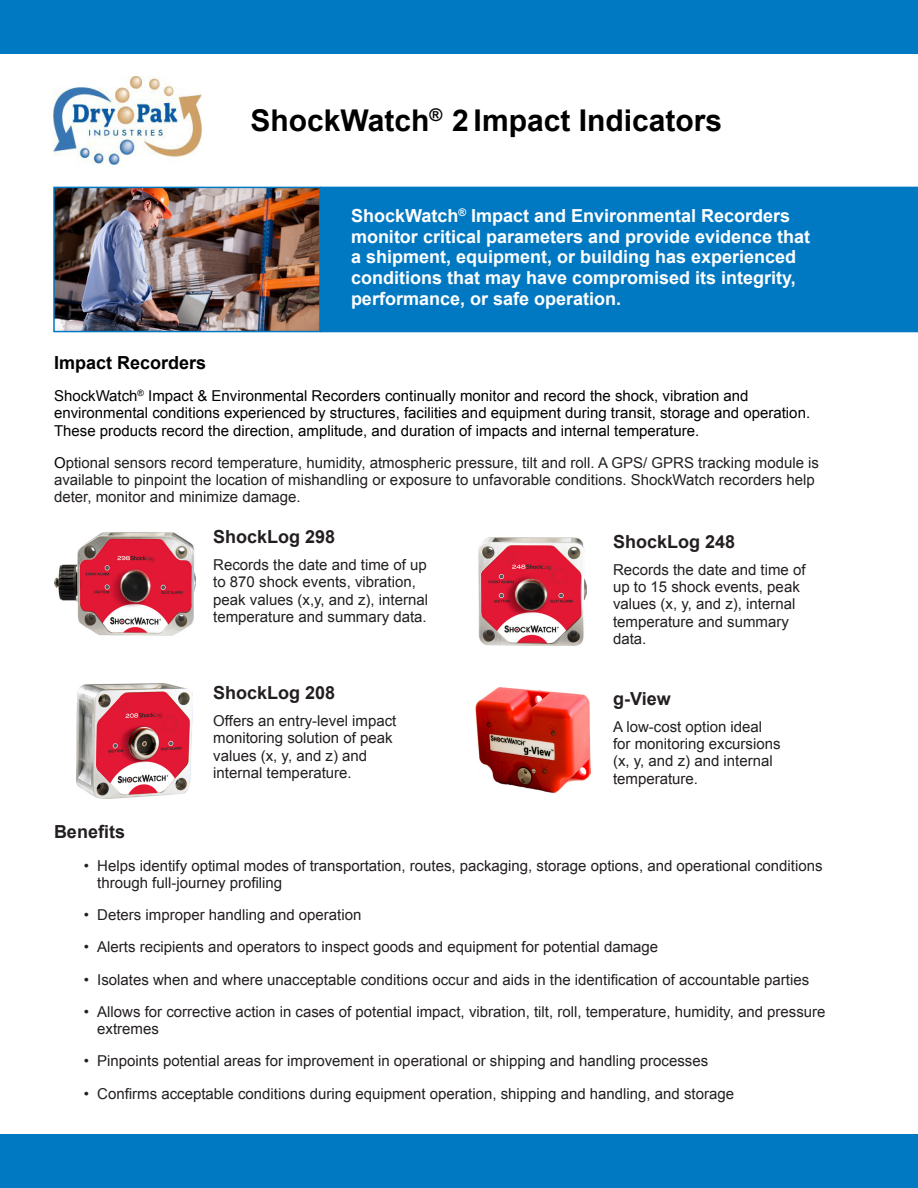
<style>
.page{position:relative;width:918px;height:1188px;background:#fff}
.page>*{position:absolute;margin:0;border:0;box-sizing:border-box;transform-origin:0 0}
.t1{font:700 30px "Arial";color:#000}
.t2{font:700 18px/20.7px "Arial";color:#fff}
.t3{font:700 18px "Arial";color:#231f20}
.t4{font:700 18px "Arial";color:#000}
.t5{font:15px/17.2px "Arial";color:#231f20}
.t6{font:15px/17.2px "Arial";color:#000}
.s1{color:#000}
</style>
<div class="page">
<img style="left:56px;top:190px;width:262px;height:139px">
<div style="left:53px;top:187px;width:268px;height:145px;border:2px solid #0079c2"></div>
<div style="left:321px;top:187px;width:597px;height:145px;background:#0079c2"></div>
<img style="left:77px;top:683px;width:116px;height:116px">
<img style="left:475px;top:688px;width:115px;height:105px">
<img style="left:479px;top:538px;width:108px;height:108px">
<img style="left:54px;top:533px;width:142px;height:102px">
<div style="left:0;top:0;width:918px;height:54px;background:#0079c2"></div>
<div style="left:0;top:1134px;width:918px;height:54px;background:#0079c2"></div>
<img style="left:53px;top:76px;width:148px;height:88px">
<p class="t1" style="left:251px;top:101px;width:473px">ShockWatch<sup>®</sup> 2 Impact Indicators</p>
<p class="t2" style="left:351px;top:206px;width:461px">ShockWatch<sup>®</sup> Impact and Environmental Recorders monitor critical parameters and provide evidence that a shipment, equipment, or building has experienced conditions that may have compromised its integrity, performance, or safe operation.</p>
<p class="t4" style="left:54px;top:351px;width:154px">Impact Recorders</p>
<p class="t6" style="left:54px;top:387px;width:758px">ShockWatch<sup>®</sup> Impact &amp; Environmental Recorders continually monitor and record the shock, vibration and environmental conditions experienced by structures, facilities and equipment during transit, storage and operation.<br>These products record the direction, amplitude, and duration of impacts and internal temperature.</p>
<p class="t5" style="left:54px;top:454px;width:767px"><span class="s1">O</span>ptional sensors record temperature, humidity, atmospheric pressure, tilt and roll. A GPS/ GPRS tracking module is available to pinpoint the location of mishandling or exposure to unfavorable conditions. ShockWatch recorders help deter, monitor and minimize damage.</p>
<p class="t3" style="left:213px;top:525px;width:124px">ShockLog 298</p>
<p class="t5" style="left:213px;top:556px;width:216px">Records the date and time of up to 870 shock events, vibration, peak values (x,y, and z), internal temperature and summary data.</p>
<p class="t3" style="left:213px;top:681px;width:124px">ShockLog 208</p>
<p class="t5" style="left:213px;top:712px;width:185px">Offers an entry-level impact monitoring solution of peak values (x, y, and z) and internal temperature.</p>
<p class="t3" style="left:613px;top:529px;width:124px">ShockLog 248</p>
<p class="t5" style="left:613px;top:561px;width:194px">Records the date and time of up to 15 shock events, peak values (x, y, and z), internal temperature and summary data.</p>
<p class="t3" style="left:613px;top:687px;width:59px">g-View</p>
<p class="t5" style="left:613px;top:718px;width:169px">A low-cost option ideal for monitoring excursions (x, y, and z) and internal temperature.</p>
<p class="t3" style="left:54px;top:820px;width:73px">Benefits</p>
<p class="t5" style="left:97px;top:857px;width:727px;text-indent:-14px">• Helps identify optimal modes of transportation, routes, packaging, storage options, and operational conditions through full-journey profiling</p>
<p class="t5" style="left:84px;top:906px;width:279px">• Deters improper handling and operation</p>
<p class="t5" style="left:84px;top:939px;width:576px">• Alerts recipients and operators to inspect goods and equipment for potential damage</p>
<p class="t5" style="left:84px;top:971px;width:727px">• Isolates when and where unacceptable conditions occur and aids in the identification of accountable parties</p>
<p class="t5" style="left:97px;top:1003px;width:730px;text-indent:-14px">• Allows for corrective action in cases of potential impact, vibration, tilt, roll, temperature, humidity, and pressure extremes</p>
<p class="t5" style="left:84px;top:1053px;width:626px">• Pinpoints potential areas for improvement in operational or shipping and handling processes</p>
<p class="t5" style="left:84px;top:1085px;width:652px">• Confirms acceptable conditions during equipment operation, shipping and handling, and storage</p>
</div>
